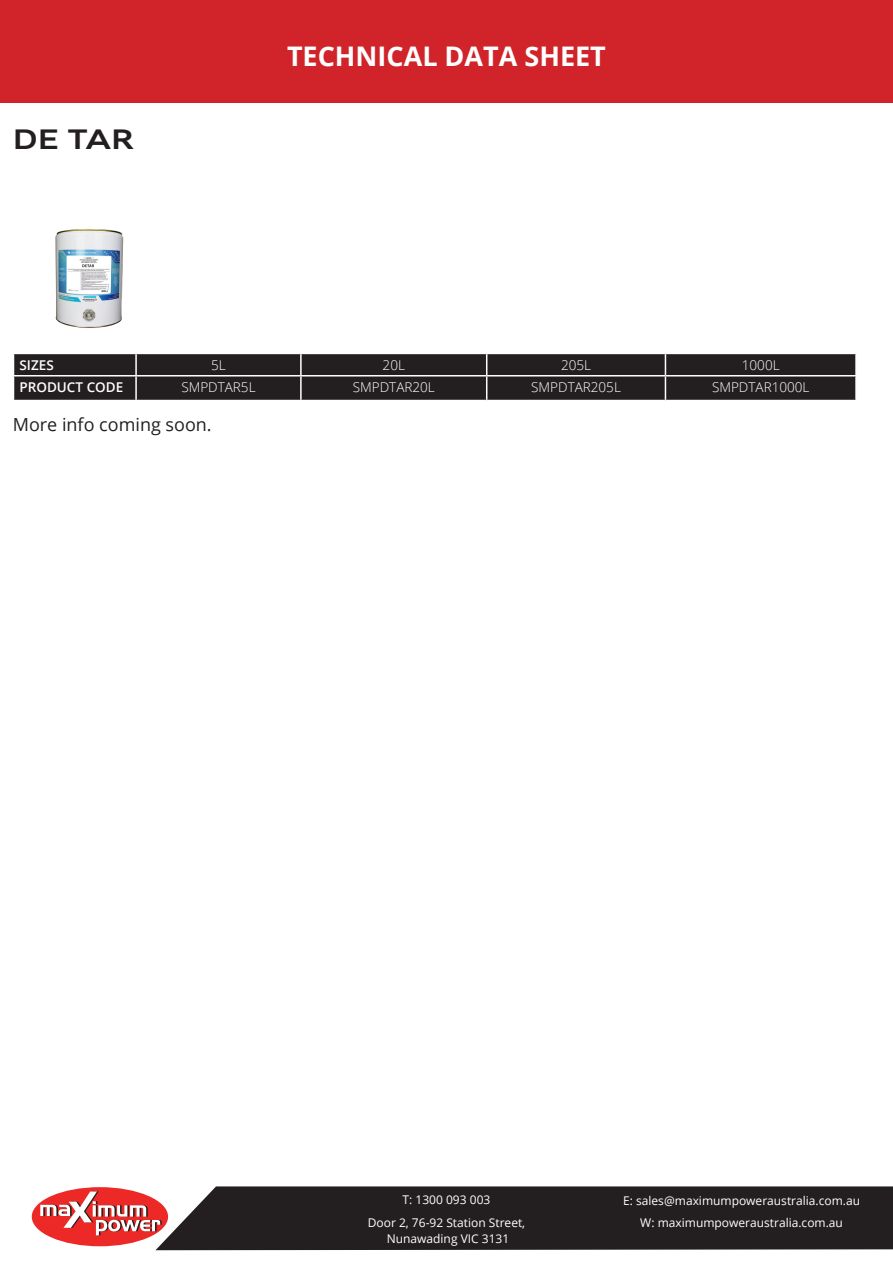
<style>
.page{position:relative;width:893px;height:1263px;background:#fff}
.page>*{position:absolute;margin:0;border:0;box-sizing:border-box;transform-origin:0 0}
.t1{font:700 27px "Open Sans";color:#fff}
.t2{font:700 expanded 27px "Audi Type";color:#231f20}
.t3{font:18px "Open Sans";color:#231f20}
.t4{font:300 13.5px "Open Sans";color:#fff}
.t5{font:600 13.5px "Open Sans";color:#fff}
.t6{font:12px/22.5px "Open Sans";color:#fff;text-align:center}
</style>
<div class="page">
<div style="left:155px;top:1186px;width:738px;height:64px;background:#231f20"></div>
<div style="left:32px;top:1187px;width:136px;height:59px;background:#ec2926;border-radius:50%"></div>
<svg style="left:40px;top:1191px;width:122px;height:44px"></svg>
<div style="left:0;top:0;width:893px;height:102px;background:#d1232a"></div>
<img style="left:55px;top:229px;width:69px;height:99px">
<svg style="left:13px;top:353px;width:843px;height:47px;background:#322f2f"></svg>
<hr style="left:855px;top:376px;width:2px;height:24px;background:#fff">
<p class="t2" style="left:13px;top:123px;width:123px">DE TAR</p>
<p class="t1" style="left:287px;top:37px;width:320px">TECHNICAL DATA SHEET</p>
<p class="t5" style="left:20px;top:356px;width:36px">SIZES</p>
<p class="t4" style="left:211px;top:356px;width:16px">5L</p>
<p class="t4" style="left:383px;top:356px;width:24px">20L</p>
<p class="t4" style="left:561px;top:356px;width:32px">205L</p>
<p class="t4" style="left:742px;top:356px;width:39px">1000L</p>
<p class="t5" style="left:20px;top:378px;width:105px">PRODUCT CODE</p>
<p class="t4" style="left:181px;top:378px;width:76px">SMPDTAR5L</p>
<p class="t4" style="left:353px;top:378px;width:83px">SMPDTAR20L</p>
<p class="t4" style="left:531px;top:378px;width:91px">SMPDTAR205L</p>
<p class="t4" style="left:712px;top:378px;width:99px">SMPDTAR1000L</p>
<p class="t3" style="left:13px;top:412px;width:201px">More info coming soon.</p>
<p class="t6" style="left:368px;top:1188px;width:159px">T: 1300 093 003<br>Door 2, 76-92 Station Street,</p>
<p class="t6" style="left:387px;top:1227px;width:124px">Nunawading VIC 3131</p>
<p class="t6" style="left:623px;top:1189px;width:238px">E: sales@maximumpoweraustralia.com.au<br>W: maximumpoweraustralia.com.au</p>
</div>
